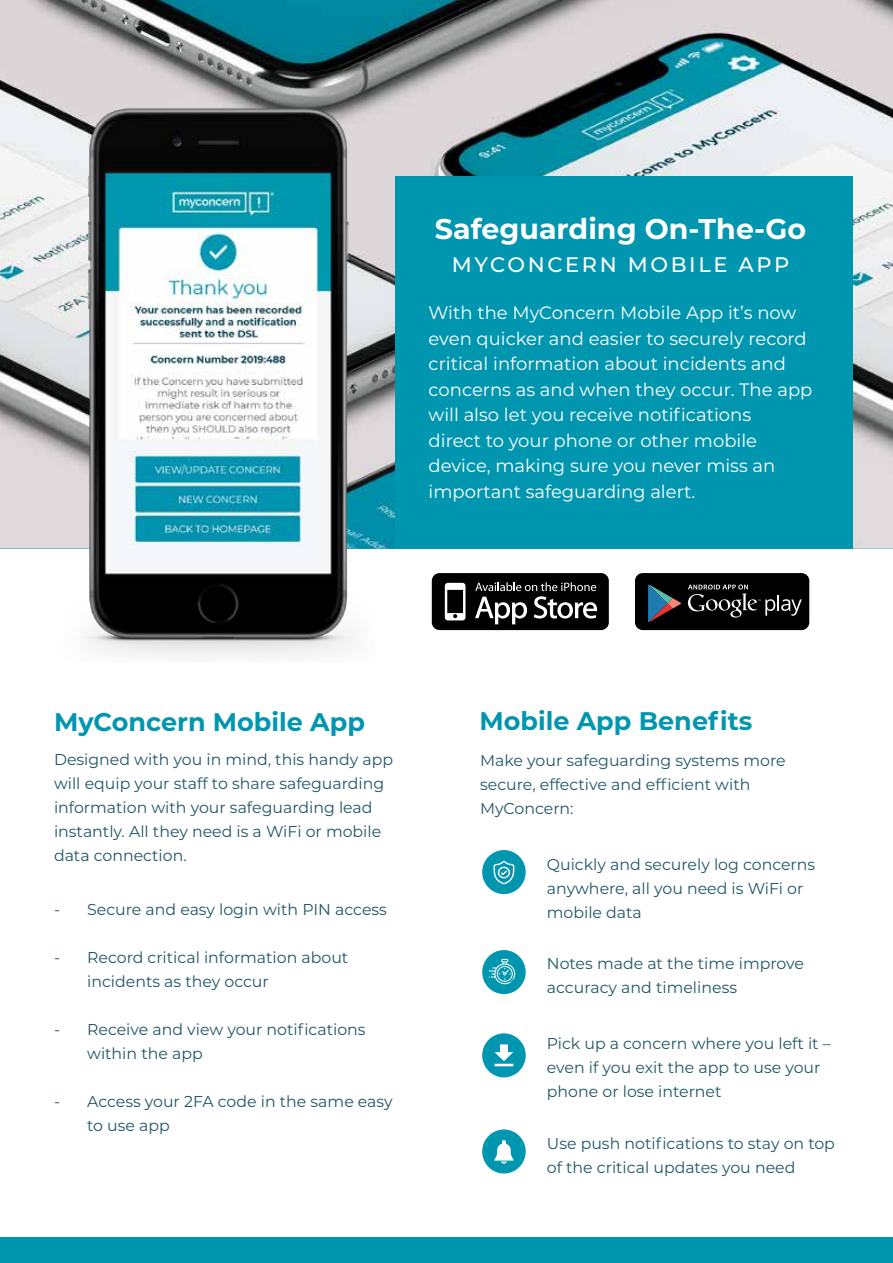
<style>
.page{position:relative;width:893px;height:1263px;background:#fff}
.page>*{position:absolute;margin:0;border:0;box-sizing:border-box;transform-origin:0 0}
.t1{font:700 28.5px "Montserrat";color:#fff}
.t2{font:700 25.5px "Montserrat";color:#0096af}
.t3{font:500 21px "Montserrat";letter-spacing:.125em;color:#fff}
.t4{font:18px/25.5px "Montserrat";color:#fff}
.t5{font:15.75px/24px "Montserrat";color:#225764}
</style>
<div class="page">
<img style="left:0;top:0;width:893px;height:549px">
<div style="left:395px;top:176px;width:458px;height:373px;background:#0096af"></div>
<img style="left:60px;top:96px;width:314px;height:561px">
<div style="left:482px;top:850px;width:44px;height:44px;background:#0096af;border-radius:50%"></div>
<div style="left:482px;top:950px;width:44px;height:44px;background:#0096af;border-radius:50%"></div>
<div style="left:482px;top:1033px;width:44px;height:44px;background:#0096af;border-radius:50%"></div>
<div style="left:482px;top:1129px;width:44px;height:44px;background:#0096af;border-radius:50%"></div>
<div style="left:0;top:1237px;width:893px;height:26px;background:#0096af"></div>
<svg style="left:493px;top:861px;width:21px;height:23px"></svg>
<svg style="left:489px;top:959px;width:26px;height:25px"></svg>
<svg style="left:495px;top:1044px;width:18px;height:22px"></svg>
<svg style="left:494px;top:1140px;width:20px;height:23px"></svg>
<div style="left:635px;top:573px;width:174px;height:57px;background:#000;border-radius:8px"></div>
<svg style="left:648px;top:585px;width:33px;height:37px"></svg>
<svg style="left:688px;top:584px;width:114px;height:33px"></svg>
<div style="left:432px;top:573px;width:177px;height:57px;background:#000;border-radius:8px"></div>
<svg style="left:445px;top:583px;width:20px;height:37px"></svg>
<svg style="left:475px;top:582px;width:122px;height:42px"></svg>
<h1 class="t1" style="left:435px;top:208px;width:373px">Safeguarding On-The-Go</h1>
<h3 class="t3" style="left:452px;top:250px;width:339px">MYCONCERN MOBILE APP</h3>
<p class="t4" style="left:429px;top:300px;width:385px">With the MyConcern Mobile App it’s now even quicker and easier to securely record critical information about incidents and concerns as and when they occur. The app will also let you receive notifications<br>direct to your phone or other mobile device, making sure you never miss an important safeguarding alert.</p>
<h2 class="t2" style="left:54px;top:703px;width:312px">MyConcern Mobile App</h2>
<h2 class="t2" style="left:479px;top:702px;width:274px">Mobile App Benefits</h2>
<p class="t5" style="left:54px;top:747px;width:341px">Designed with you in mind, this handy app will equip your staff to share safeguarding information with your safeguarding lead instantly. All they need is a WiFi or mobile data connection.</p>
<p class="t5" style="left:480px;top:747px;width:307px">Make your safeguarding systems more secure, effective and efficient with<br>MyConcern:</p>
<p class="t5" style="left:547px;top:851px;width:270px">Quickly and securely log concerns anywhere, all you need is WiFi or mobile data</p>
<p class="t5" style="left:547px;top:950px;width:259px">Notes made at the time improve accuracy and timeliness</p>
<p class="t5" style="left:87px;top:897px;width:301px">Secure and easy login with PIN access</p>
<p class="t5" style="left:87px;top:945px;width:263px">Record critical information about incidents as they occur</p>
<p class="t5" style="left:87px;top:1017px;width:280px">Receive and view your notifications within the app</p>
<p class="t5" style="left:87px;top:1089px;width:307px">Access your 2FA code in the same easy to use app</p>
<p class="t5" style="left:54px;top:897px;width:8px">-</p>
<p class="t5" style="left:54px;top:945px;width:8px">-</p>
<p class="t5" style="left:54px;top:1017px;width:8px">-</p>
<p class="t5" style="left:547px;top:1030px;width:285px">Pick up a concern where you left it – even if you exit the app to use your phone or lose internet</p>
<p class="t5" style="left:547px;top:1131px;width:290px">Use push notifications to stay on top of the critical updates you need</p>
<p class="t5" style="left:54px;top:1089px;width:8px">-</p>
</div>
